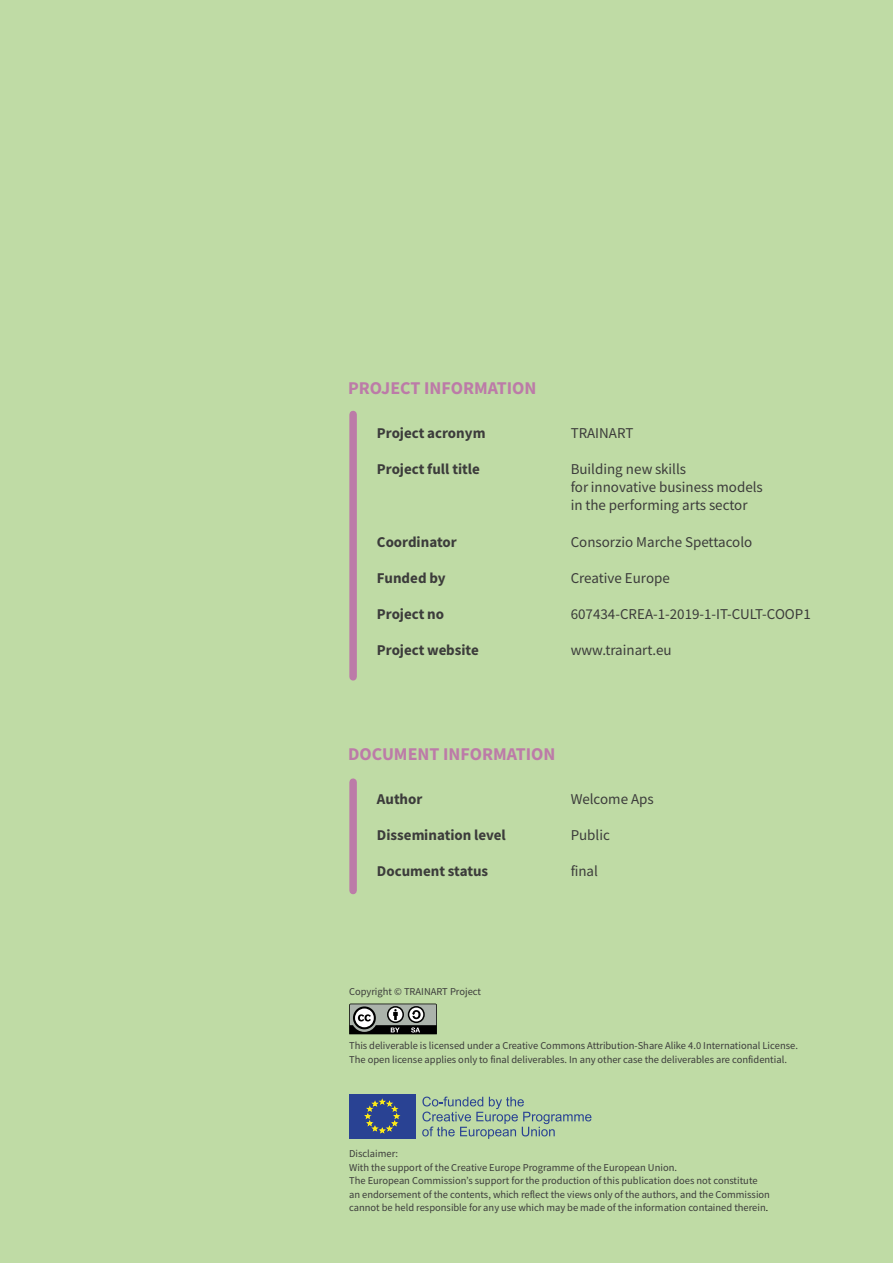
<style>
.page{position:relative;width:893px;height:1263px;background:#bfdba5}
.page>*{position:absolute;margin:0;border:0;box-sizing:border-box;transform-origin:0 0}
.t1{font:18px "Source Sans Variable";letter-spacing:.035em;color:#bc7ba8}
.t2{font:15px/18px "Source Sans Variable";letter-spacing:.025em;color:#3c3c3b}
.t3{font:15px "Source Sans Variable";letter-spacing:.045em;color:#3c3c3b}
.t4{font:15px "Source Sans Variable";letter-spacing:.055em;color:#3c3c3b}
.t5{font:15px "Source Sans Variable";letter-spacing:.05em;color:#3c3c3b}
.t6{font:10.5px/13.5px "Source Sans Variable";letter-spacing:.02em;color:#3c3c3b}
.s1{font-family:"Minion Pro";color:#000}
</style>
<div class="page">
<div style="left:349px;top:414px;width:8px;height:263px;background:#bc7ba8"></div>
<div style="left:349px;top:782px;width:8px;height:108px;background:#bc7ba8"></div>
<div style="left:349px;top:1094px;width:66px;height:45px;background:#294293"></div>
<svg style="left:365px;top:1099px;width:34px;height:34px"></svg>
<svg style="left:422px;top:1096px;width:169px;height:43px"></svg>
<svg style="left:349px;top:1003px;width:88px;height:31px;background:#747773"></svg>
<h1 class="t1" style="left:348px;top:377px;width:189px">PROJECT INFORMATION</h1>
<h2 class="t3" style="left:377px;top:424px;width:109px">Project acronym</h2>
<h2 class="t4" style="left:377px;top:460px;width:104px">Project full title</h2>
<h2 class="t2" style="left:377px;top:533px;width:80px">Coordinator</h2>
<h2 class="t2" style="left:377px;top:569px;width:69px">Funded by</h2>
<h2 class="t3" style="left:377px;top:604px;width:68px">Project no</h2>
<h2 class="t5" style="left:377px;top:640px;width:103px">Project website</h2>
<h2 class="t2" style="left:571px;top:425px;width:64px">TRAINART</h2>
<h2 class="t2" style="left:571px;top:461px;width:193px">Building new skills<br>for innovative business models in the performing arts sector</h2>
<h2 class="t2" style="left:571px;top:533px;width:183px">Consorzio Marche Spettacolo</h2>
<h2 class="t2" style="left:571px;top:569px;width:100px">Creative Europe</h2>
<h2 class="t2" style="left:571px;top:605px;width:241px">607434-CREA-1-2019-1-IT-CULT-COOP1</h2>
<h2 class="t2" style="left:571px;top:641px;width:102px">www.trainart.eu</h2>
<h1 class="t1" style="left:348px;top:743px;width:208px">DOCUMENT INFORMATION</h1>
<h2 class="t2" style="left:377px;top:790px;width:46px">Author</h2>
<h2 class="t3" style="left:377px;top:825px;width:129px">Dissemination level</h2>
<h2 class="t2" style="left:377px;top:862px;width:112px">Document status</h2>
<h2 class="t2" style="left:571px;top:790px;width:84px">Welcome Aps</h2>
<h2 class="t2" style="left:571px;top:826px;width:41px">Public</h2>
<h2 class="t2" style="left:571px;top:862px;width:28px">final</h2>
<p class="t6" style="left:349px;top:985px;width:133px">Copyright © TRAINART Project</p>
<p class="t6" style="left:349px;top:1039px;width:450px">This deliverable is licensed under a Creative Commons Attribution-Share Alike 4.0 International License.<br>The open license applies only to final deliverables. In any other case the deliverables are confidential.</p>
<p class="t6" style="left:349px;top:1147px;width:422px">Disclaimer:<br>With the support of the Creative Europe Programme of the European Union.<br>The European Commission’s support for the production of this publication does not constitute an endorsement of the contents, which reflect the views only of the authors, and the Commission cannot be held responsible for any use which may be made of the information contained therein<span class="s1">.</span></p>
</div>
